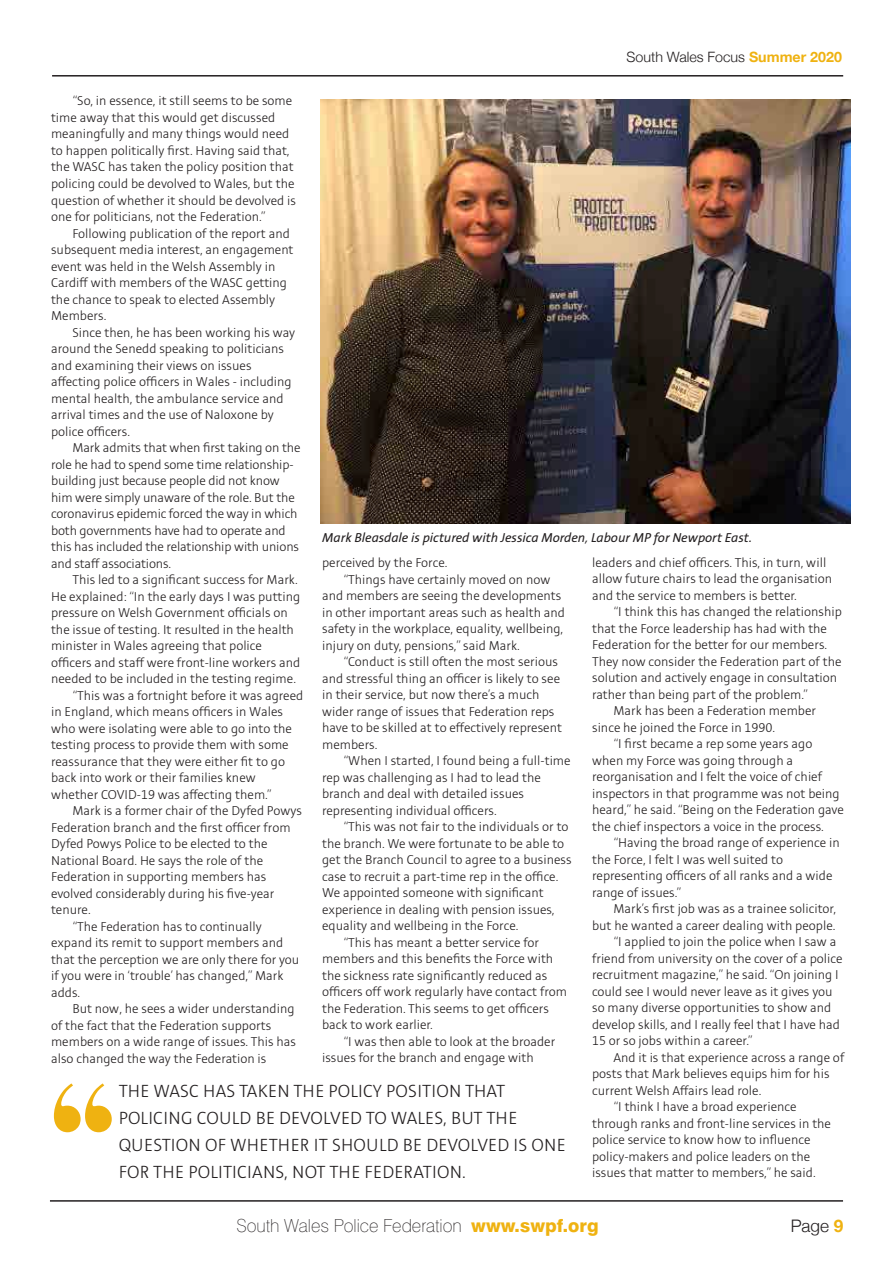
<style>
.page{position:relative;width:893px;height:1263px;background:#fff}
.page>*{position:absolute;margin:0;border:0;box-sizing:border-box;transform-origin:0 0}
.t1{font:700 123.6px "Engravers";color:#efb211}
.t2{font:300 19.5px/27px "Stinnes Sans";letter-spacing:.01em;color:#231f20}
.t3{font:100 18px "Swiss 721 BT";color:#231f20}
.t4{font:300 17.25px "Helvetica Neue";color:#231f20}
.t5{font:300 14.25px/16.5px "Stinnes Sans";color:#231f20}
.t6{font:italic 14.25px "Stinnes Sans";color:#231f20}
.t7{font:300 14.25px "Helvetica Neue";color:#231f20}
.s1{font-weight:700;color:#efb211}
.s2{font-weight:800;color:#efb211}
</style>
<div class="page">
<hr style="left:52px;top:75px;width:791px;height:2px;background:#231f20">
<hr style="left:50px;top:1200px;width:793px;height:2px;background:#231f20">
<img style="left:320px;top:99px;width:530px;height:425px">
<p class="t7" style="left:627px;top:45px;width:217px">South Wales Focus <span class="s1">Summer 2020</span></p>
<p class="t5" style="left:51px;top:93px;width:246px;text-indent:21px">“So, in essence, it still seems to be some time away that this would get discussed meaningfully and many things would need to happen politically first. Having said that, the WASC has taken the policy position that policing could be devolved to Wales, but the question of whether it should be devolved is one for politicians, not the Federation.”</p>
<p class="t5" style="left:51px;top:225px;width:244px;text-indent:21px">Following publication of the report and subsequent media interest, an engagement event was held in the Welsh Assembly in Cardiff with members of the WASC getting the chance to speak to elected Assembly Members.</p>
<p class="t5" style="left:51px;top:324px;width:246px;text-indent:21px">Since then, he has been working his way around the Senedd speaking to politicians and examining their views on issues affecting police officers in Wales - including mental health, the ambulance service and arrival times and the use of Naloxone by police officers.</p>
<p class="t5" style="left:51px;top:440px;width:251px;text-indent:21px">Mark admits that when first taking on the role he had to spend some time relationship&shy;building just because people did not know him were simply unaware of the role. But the coronavirus epidemic forced the way in which both governments have had to operate and this has included the relationship with unions and staff associations.</p>
<p class="t5" style="left:72px;top:572px;width:227px">This led to a significant success for Mark.</p>
<p class="t5" style="left:51px;top:588px;width:251px">He explained: “In the early days I was putting pressure on Welsh Government officials on the issue of testing. It resulted in the health minister in Wales agreeing that police officers and staff were front-line workers and needed to be included in the testing regime.</p>
<p class="t5" style="left:51px;top:687px;width:254px;text-indent:21px">“This was a fortnight before it was agreed in England, which means officers in Wales who were isolating were able to go into the testing process to provide them with some reassurance that they were either fit to go back into work or their families knew whether COVID-19 was affecting them.”</p>
<p class="t5" style="left:51px;top:803px;width:252px;text-indent:21px">Mark is a former chair of the Dyfed Powys Federation branch and the first officer from Dyfed Powys Police to be elected to the National Board. He says the role of the Federation in supporting members has evolved considerably during his five-year tenure.</p>
<p class="t5" style="left:51px;top:918px;width:250px;text-indent:21px">“The Federation has to continually expand its remit to support members and that the perception we are only there for you if you were in ‘trouble’ has changed,” Mark adds.</p>
<p class="t5" style="left:51px;top:1001px;width:246px;text-indent:21px">But now, he sees a wider understanding of the fact that the Federation supports members on a wide range of issues. This has also changed the way the Federation is</p>
<p class="t6" style="left:322px;top:530px;width:431px">Mark Bleasdale is pictured with Jessica Morden, Labour MP for Newport East.</p>
<p class="t5" style="left:592px;top:554px;width:242px">leaders and chief officers. This, in turn, will allow future chairs to lead the organisation and the service to members is better.</p>
<p class="t5" style="left:592px;top:604px;width:251px;text-indent:21px">“I think this has changed the relationship that the Force leadership has had with the Federation for the better for our members.<br>They now consider the Federation part of the solution and actively engage in consultation rather than being part of the problem.”</p>
<p class="t5" style="left:592px;top:703px;width:225px;text-indent:21px">Mark has been a Federation member since he joined the Force in 1990.</p>
<p class="t5" style="left:592px;top:736px;width:253px;text-indent:21px">“I first became a rep some years ago when my Force was going through a reorganisation and I felt the voice of chief inspectors in that programme was not being heard,” he said. “Being on the Federation gave the chief inspectors a voice in the process.</p>
<p class="t5" style="left:592px;top:835px;width:249px;text-indent:21px">“Having the broad range of experience in the Force, I felt I was well suited to representing officers of all ranks and a wide range of issues.”</p>
<p class="t5" style="left:592px;top:901px;width:245px;text-align:right">Mark’s first job was as a trainee solicitor, but he wanted a career dealing with people.</p>
<p class="t5" style="left:592px;top:934px;width:252px;text-indent:21px">“I applied to join the police when I saw a friend from university on the cover of a police recruitment magazine,” he said. “On joining I could see I would never leave as it gives you so many diverse opportunities to show and develop skills, and I really feel that I have had 15 or so jobs within a career.”</p>
<p class="t5" style="left:592px;top:1049px;width:254px;text-indent:21px">And it is that experience across a range of posts that Mark believes equips him for his current Welsh Affairs lead role.</p>
<p class="t5" style="left:592px;top:1099px;width:240px;text-indent:21px">“I think I have a broad experience through ranks and front-line services in the police service to know how to influence policy-makers and police leaders on the issues that matter to members,” he said.</p>
<p class="t5" style="left:322px;top:555px;width:127px">perceived by the Force.</p>
<p class="t5" style="left:322px;top:571px;width:244px;text-indent:21px">“Things have certainly moved on now and members are seeing the developments in other important areas such as health and safety in the workplace, equality, wellbeing, injury on duty, pensions,” said Mark.</p>
<p class="t5" style="left:322px;top:654px;width:241px;text-indent:21px">“Conduct is still often the most serious and stressful thing an officer is likely to see in their service, but now there’s a much wider range of issues that Federation reps have to be skilled at to effectively represent members.</p>
<p class="t5" style="left:322px;top:753px;width:250px;text-indent:21px">“When I started, I found being a full-time rep was challenging as I had to lead the branch and deal with detailed issues representing individual officers.</p>
<p class="t5" style="left:322px;top:819px;width:251px;text-indent:21px">“This was not fair to the individuals or to the branch. We were fortunate to be able to get the Branch Council to agree to a business case to recruit a part-time rep in the office.<br>We appointed someone with significant experience in dealing with pension issues, equality and wellbeing in the Force.</p>
<p class="t5" style="left:322px;top:934px;width:247px;text-indent:21px">“This has meant a better service for members and this benefits the Force with the sickness rate significantly reduced as officers off work regularly have contact from the Federation. This seems to get officers back to work earlier.</p>
<p class="t5" style="left:322px;top:1033px;width:235px;text-indent:21px">“I was then able to look at the broader issues for the branch and engage with</p>
<p class="t1" style="left:38px;top:1054px;width:89px">“</p>
<p class="t2" style="left:119px;top:1078px;width:449px">THE WASC HAS TAKEN THE POLICY POSITION THAT<br>POLICING COULD BE DEVOLVED TO WALES, BUT THE<br>QUESTION OF WHETHER IT SHOULD BE DEVOLVED IS ONE</p>
<p class="t2" style="left:119px;top:1159px;width:349px">FOR THE POLITICIANS, NOT THE FEDERATION.</p>
<p class="t3" style="left:236px;top:1215px;width:364px">South Wales Police Federation <span class="s2">www.swpf.org</span></p>
<p class="t4" style="left:791px;top:1212px;width:54px">Page <span class="s1">9</span></p>
</div>
